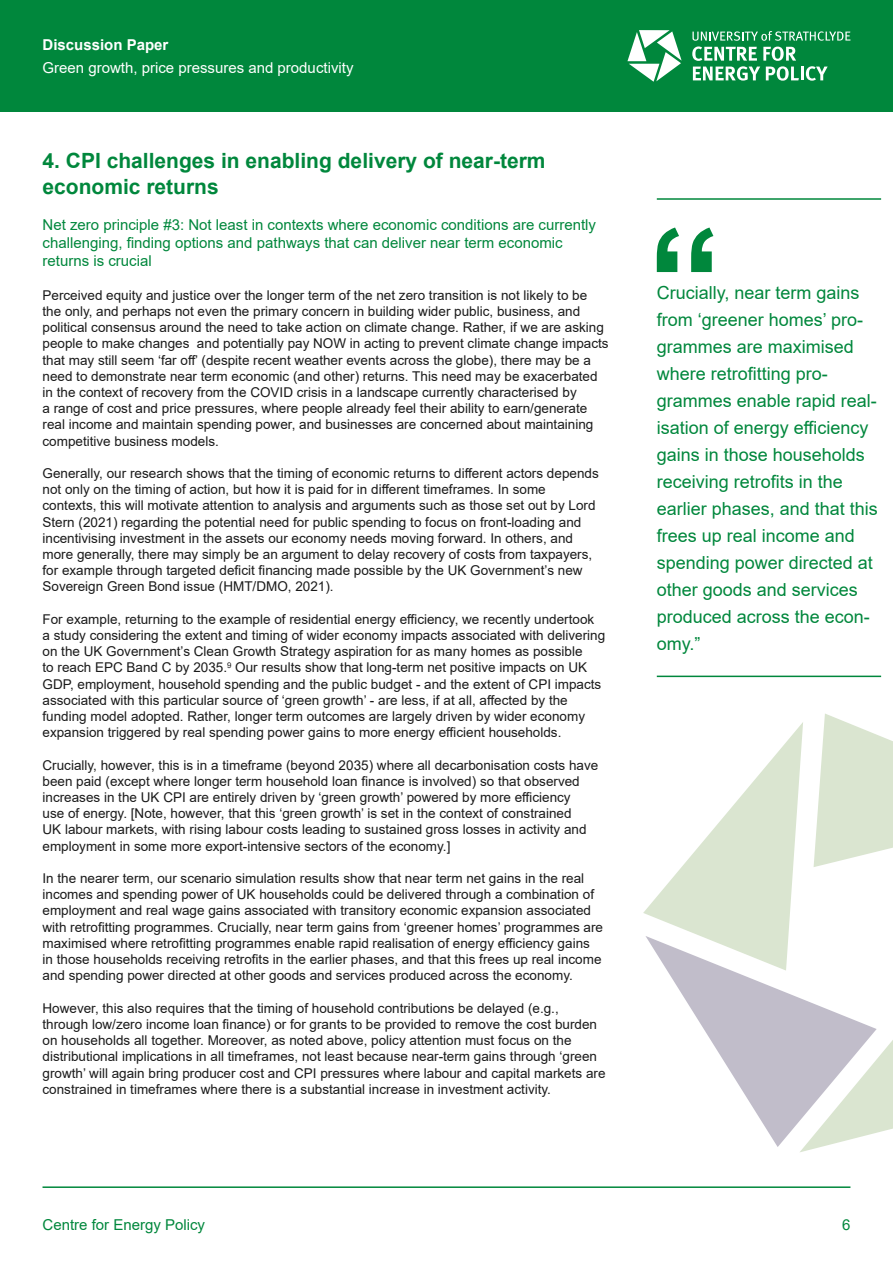
<style>
.page{position:relative;width:893px;height:1263px;background:#fff}
.page>*{position:absolute;margin:0;border:0;box-sizing:border-box;transform-origin:0 0}
.t1{font:700 21px "Arial";color:#00873c}
.t2{font:21px "Arial Bold MT24";color:#00873c}
.t3{font:18px/27px "Arial";color:#00873c}
.t4{font:18px "Arial MT24";color:#00873c}
.t5{font:15px/18px "Arial";color:#00873c}
.t6{font:15px "Arial";color:#fff}
.t7{font:15px "Arial MT24";color:#00873c}
.t8{font:15px "Arial Bold MT24";color:#fff}
.t9{font:13.5px/16.2px "Arial";color:#1a1a1a}
</style>
<div class="page">
<div style="left:0;top:0;width:893px;height:112px;background:#00873c"></div>
<hr style="left:43px;top:1186px;width:807px;height:2px;background:#00873c">
<svg style="left:692px;top:31px;width:158px;height:50px"></svg>
<svg style="left:627px;top:30px;width:55px;height:52px"></svg>
<hr style="left:657px;top:198px;width:224px;height:2px;background:#00873c">
<hr style="left:657px;top:676px;width:224px;height:1px;background:#00873c">
<svg style="left:657px;top:227px;width:56px;height:45px"></svg>
<svg style="left:800px;top:1040px;width:93px;height:112px"></svg>
<svg style="left:667px;top:970px;width:210px;height:177px"></svg>
<svg style="left:643px;top:722px;width:160px;height:248px"></svg>
<svg style="left:814px;top:713px;width:79px;height:154px"></svg>
<p class="t8" style="left:43px;top:37px;width:127px">Discussion Paper</p>
<p class="t6" style="left:43px;top:57px;width:312px">Green growth, price pressures and productivity</p>
<h1 class="t1" style="left:43px;top:146px;width:505px">4. CPI challenges in enabling delivery of near-term</h1>
<h1 class="t2" style="left:43px;top:175px;width:178px">economic returns</h1>
<p class="t5" style="left:43px;top:215px;width:555px">Net zero principle #3: Not least in contexts where economic conditions are currently challenging, finding options and pathways that can deliver near term economic</p>
<p class="t7" style="left:43px;top:252px;width:111px">returns is crucial</p>
<p class="t9" style="left:43px;top:287px;width:568px">Perceived equity and justice over the longer term of the net zero transition is not likely to be the only, and perhaps not even the primary concern in building wider public, business, and political consensus around the need to take action on climate change. Rather, if we are asking people to make changes and potentially pay NOW in acting to prevent climate change impacts that may still seem ‘far off’ (despite recent weather events across the globe), there may be a need to demonstrate near term economic (and other) returns. This need may be exacerbated in the context of recovery from the COVID crisis in a landscape currently characterised by<br>a range of cost and price pressures, where people already feel their ability to earn/generate real income and maintain spending power, and businesses are concerned about maintaining competitive business models.</p>
<p class="t9" style="left:43px;top:465px;width:558px">Generally, our research shows that the timing of economic returns to different actors depends not only on the timing of action, but how it is paid for in different timeframes. In some contexts, this will motivate attention to analysis and arguments such as those set out by Lord Stern (2021) regarding the potential need for public spending to focus on front-loading and incentivising investment in the assets our economy needs moving forward. In others, and more generally, there may simply be an argument to delay recovery of costs from taxpayers, for example through targeted deficit financing made possible by the UK Government’s new Sovereign Green Bond issue (HMT/DMO, 2021).</p>
<p class="t9" style="left:43px;top:611px;width:564px">For example, returning to the example of residential energy efficiency, we recently undertook<br>a study considering the extent and timing of wider economy impacts associated with delivering on the UK Government’s Clean Growth Strategy aspiration for as many homes as possible<br>to reach EPC Band C by 2035.<sup>9</sup> Our results show that long-term net positive impacts on UK GDP, employment, household spending and the public budget - and the extent of CPI impacts associated with this particular source of ‘green growth’ - are less, if at all, affected by the funding model adopted. Rather, longer term outcomes are largely driven by wider economy expansion triggered by real spending power gains to more energy efficient households.</p>
<p class="t9" style="left:43px;top:757px;width:557px">Crucially, however, this is in a timeframe (beyond 2035) where all decarbonisation costs have been paid (except where longer term household loan finance is involved) so that observed increases in the UK CPI are entirely driven by ‘green growth’ powered by more efficiency<br>use of energy. [Note, however, that this ‘green growth’ is set in the context of constrained<br>UK labour markets, with rising labour costs leading to sustained gross losses in activity and employment in some more export-intensive sectors of the economy.]</p>
<p class="t9" style="left:43px;top:870px;width:562px">In the nearer term, our scenario simulation results show that near term net gains in the real incomes and spending power of UK households could be delivered through a combination of employment and real wage gains associated with transitory economic expansion associated with retrofitting programmes. Crucially, near term gains from ‘greener homes’ programmes are maximised where retrofitting programmes enable rapid realisation of energy efficiency gains in those households receiving retrofits in the earlier phases, and that this frees up real income and spending power directed at other goods and services produced across the economy.</p>
<p class="t9" style="left:43px;top:1000px;width:564px">However, this also requires that the timing of household contributions be delayed (e.g., through low/zero income loan finance) or for grants to be provided to remove the cost burden on households all together. Moreover, as noted above, policy attention must focus on the distributional implications in all timeframes, not least because near-term gains through ‘green growth’ will again bring producer cost and CPI pressures where labour and capital markets are constrained in timeframes where there is a substantial increase in investment activity.</p>
<h2 class="t3" style="left:657px;top:279px;width:222px">Crucially, near term gains from ‘greener homes’ pro&shy;grammes are maximised where retrofitting pro&shy;grammes enable rapid real&shy;isation of energy efficiency</h2>
<h2 class="t4" style="left:657px;top:445px;width:210px">gains in those households</h2>
<h2 class="t3" style="left:657px;top:468px;width:223px">receiving retrofits in the earlier phases, and that this frees up real income and spending power directed at</h2>
<h2 class="t4" style="left:657px;top:580px;width:203px">other goods and services</h2>
<h2 class="t3" style="left:657px;top:603px;width:215px">produced across the econ&shy;omy.”</h2>
<p class="t7" style="left:43px;top:1216px;width:164px">Centre for Energy Policy</p>
<p class="t7" style="left:842px;top:1216px;width:10px">6</p>
</div>
